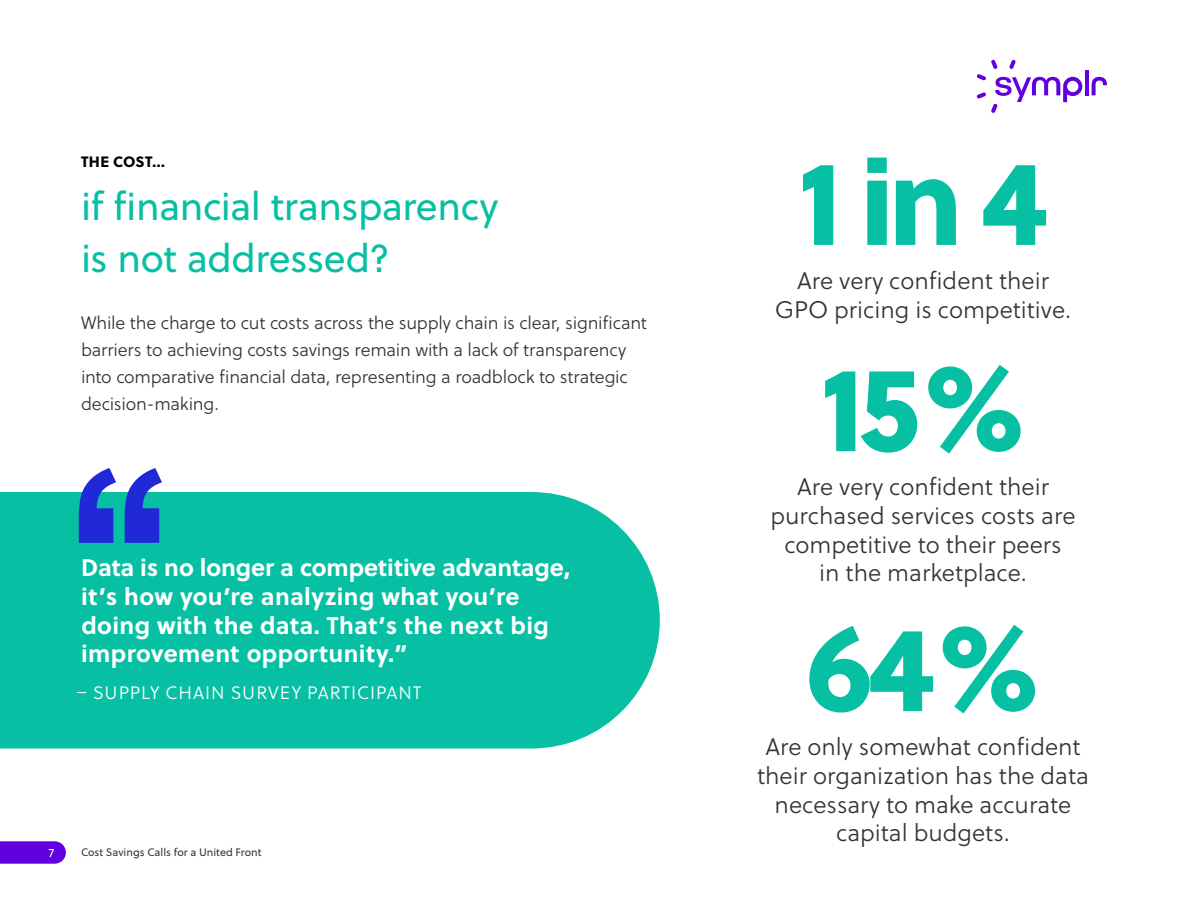
<style>
.page{position:relative;width:1188px;height:918px;background:#fff}
.page>*{position:absolute;margin:0;border:0;box-sizing:border-box;transform-origin:0 0}
.t1{font:120px "Soleil Xb";color:#07c0a3}
.t2{font:39px/52.5px "Soleil";letter-spacing:-.015em;color:#07c0a3}
.t3{font:24px/28.8px "Soleil Lt";color:#333;text-align:center}
.t4{font:700 24px/28.8px "Soleil";letter-spacing:.015em;color:#fff}
.t5{font:18px/27px "Soleil Lt";letter-spacing:-.01em;color:#333}
.t6{font:18px "Soleil Lt";letter-spacing:.05em;color:#fff}
.t7{font:15px "Soleil Xb";letter-spacing:.025em;color:#000}
.t8{font:12px "Soleil";color:#fff}
.t9{font:10.8px "Soleil";color:#333}
</style>
<div class="page">
<div style="left:0;top:492px;width:660px;height:256px;background:#07c0a3"></div>
<svg style="left:79px;top:468px;width:83px;height:75px"></svg>
<svg style="left:0;top:841px;width:66px;height:23px;background:#6b10de"></svg>
<hr style="left:1085px;top:70px;width:4px;height:25px;background:#6100dc">
<svg style="left:1092px;top:77px;width:15px;height:18px"></svg>
<svg style="left:977px;top:60px;width:105px;height:53px"></svg>
<p class="t7" style="left:81px;top:152px;width:85px">THE COST...</p>
<p class="t2" style="left:81px;top:181px;width:419px">if financial transparency is not addressed?</p>
<p class="t5" style="left:81px;top:310px;width:567px">While the charge to cut costs across the supply chain is clear, significant barriers to achieving costs savings remain with a lack of transparency into comparative financial data, representing a roadblock to strategic decision-making.</p>
<p class="t4" style="left:81px;top:553px;width:491px">Data is no longer a competitive advantage, it’s how you’re analyzing what you’re doing with the data. That’s the next big improvement opportunity.”</p>
<p class="t6" style="left:76px;top:682px;width:347px">– SUPPLY CHAIN SURVEY PARTICIPANT</p>
<p class="t8" style="left:49px;top:845px;width:7px">7</p>
<p class="t9" style="left:81px;top:846px;width:182px">Cost Savings Calls for a United Front</p>
<p class="t1" style="left:798px;top:124px;width:251px">1 in 4</p>
<p class="t3" style="left:775px;top:267px;width:298px">Are very confident their<br>GPO pricing is competitive.</p>
<p class="t1" style="left:820px;top:330px;width:207px">15%</p>
<p class="t3" style="left:797px;top:473px;width:253px">Are very confident their</p>
<p class="t3" style="left:771px;top:502px;width:307px">purchased services costs are competitive to their peers<br>in the marketplace.</p>
<p class="t1" style="left:806px;top:590px;width:236px">64%</p>
<p class="t3" style="left:765px;top:733px;width:317px">Are only somewhat confident</p>
<p class="t3" style="left:757px;top:762px;width:333px">their organization has the data necessary to make accurate capital budgets.</p>
</div>
